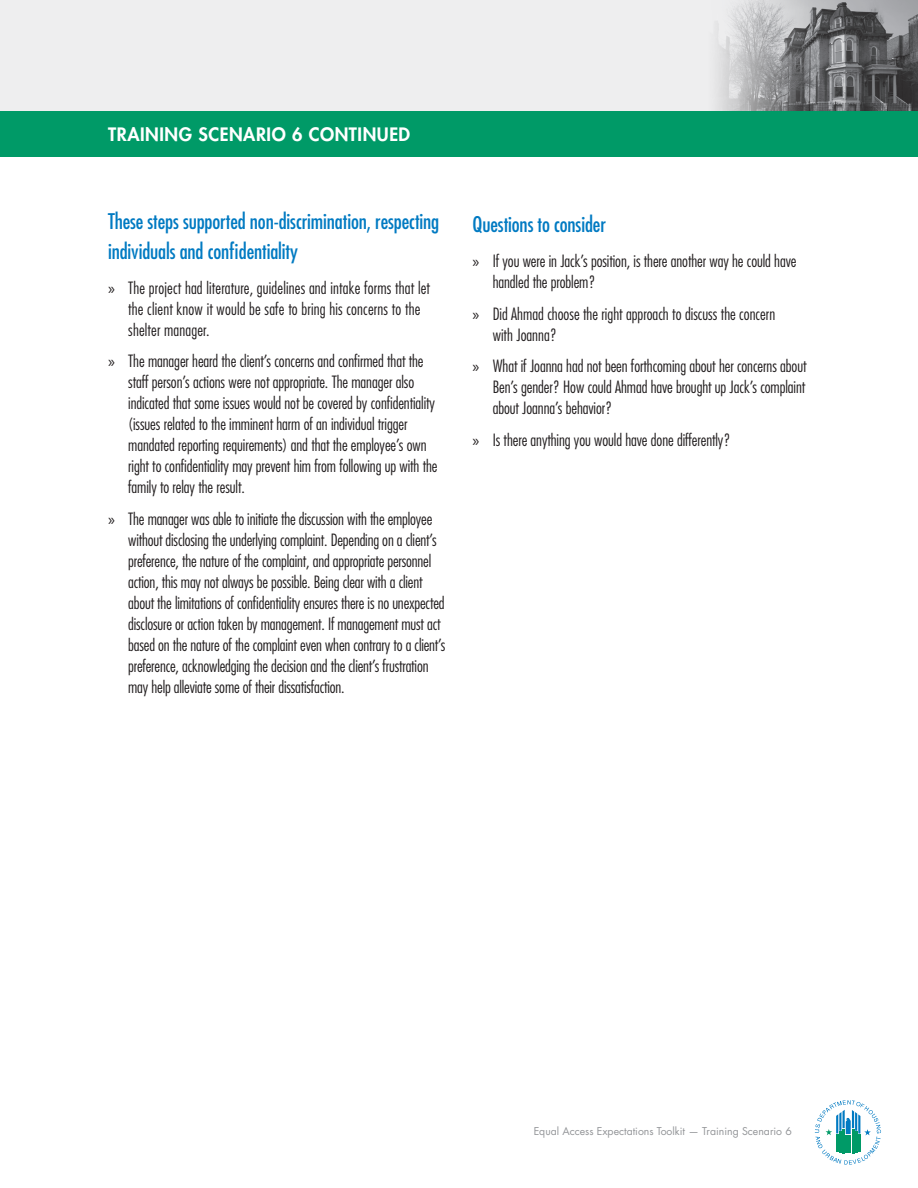
<style>
.page{position:relative;width:918px;height:1188px;background:#fff}
.page>*{position:absolute;margin:0;border:0;box-sizing:border-box;transform-origin:0 0}
.subhead{font:condensed 21px/30px "Futura Std";letter-spacing:-.005em;color:#007ac2}
.heading_small{font:800 18px "Futura Std";letter-spacing:.03em;color:#fff}
.t1{font:300 condensed 16.5px/21px "Futura Std";letter-spacing:-.005em;color:#231f20}
.t2{font:10.5px "Futura Std";color:#939598}
.s1{font-family:"Myriad Pro";font-weight:400;font-stretch:normal}
</style>
<div class="page">
<div style="left:0;top:0;width:918px;height:132px;background:#eeeeef"></div>
<img style="left:717px;top:0;width:201px;height:111px">
<div style="left:0;top:111px;width:918px;height:46px;background:#009a67"></div>
<svg style="left:815px;top:1100px;width:66px;height:65px"></svg>
<p class="heading_small" style="left:108px;top:123px;width:304px">TRAINING SCENARIO 6 CONTINUED</p>
<p class="subhead" style="left:108px;top:206px;width:333px">These steps supported non-discrimination, respecting individuals and confidentiality</p>
<p class="t1" style="left:128px;top:277px;width:303px;text-indent:-20px"><span class="s1">»</span> The project had literature, guidelines and intake forms that let the client know it would be safe to bring his concerns to the shelter manager.</p>
<p class="t1" style="left:128px;top:351px;width:311px;text-indent:-20px"><span class="s1">»</span> The manager heard the client’s concerns and confirmed that the staff person’s actions were not appropriate. The manager also indicated that some issues would not be covered by confidentiality (issues related to the imminent harm of an individual trigger mandated reporting requirements) and that the employee’s own right to confidentiality may prevent him from following up with the family to relay the result.</p>
<p class="t1" style="left:128px;top:508px;width:319px;text-indent:-20px"><span class="s1">»</span> The manager was able to initiate the discussion with the employee without disclosing the underlying complaint. Depending on a client’s preference, the nature of the complaint, and appropriate personnel action, this may not always be possible. Being clear with a client about the limitations of confidentiality ensures there is no unexpected disclosure or action taken by management. If management must act based on the nature of the complaint even when contrary to a client’s preference, acknowledging the decision and the client’s frustration may help alleviate some of their dissatisfaction.</p>
<p class="subhead" style="left:472px;top:209px;width:135px">Questions to consider</p>
<p class="t1" style="left:493px;top:250px;width:305px;text-indent:-20px"><span class="s1">»</span> If you were in Jack’s position, is there another way he could have handled the problem?</p>
<p class="t1" style="left:493px;top:303px;width:284px;text-indent:-20px"><span class="s1">»</span> Did Ahmad choose the right approach to discuss the concern with Joanna?</p>
<p class="t1" style="left:493px;top:356px;width:315px;text-align:justify;text-indent:-20px"><span class="s1">»</span> What if Joanna had not been forthcoming about her concerns about Ben’s gender? How could Ahmad have brought up Jack’s complaint about Joanna’s behavior?</p>
<p class="t1" style="left:472px;top:430px;width:260px"><span class="s1">»</span> Is there anything you would have done differently?</p>
<p class="t2" style="left:534px;top:1125px;width:260px">Equal Access Expectations Toolkit — Training Scenario 6</p>
</div>
